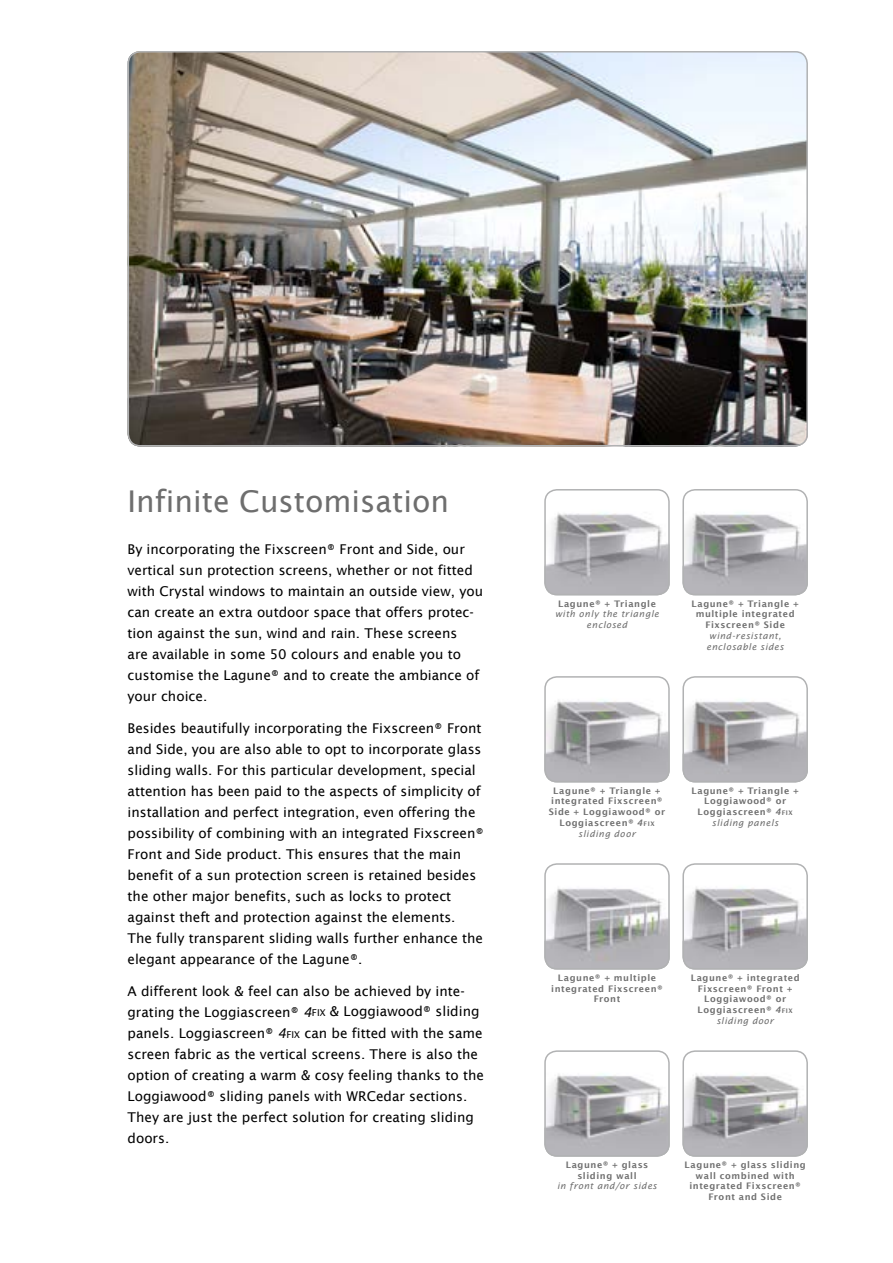
<style>
.page{position:relative;width:893px;height:1263px;background:#fff}
.page>*{position:absolute;margin:0;border:0;box-sizing:border-box;transform-origin:0 0}
.t1{font:30px "Lucida Sans";color:#6e6e6e}
.t2{font:13.5px/21px "Lucida Sans";color:#000}
.t3{font:600 9px/10.8px "Lucida Sans";letter-spacing:.065em;color:#6e6e6e;text-align:center}
.t4{font:italic 9px/10.8px "Lucida Sans";letter-spacing:.06em;color:#6e6e6e;text-align:center}
.s1{font-style:italic}
.s2{font-size:9.45px}
.s3{font-size:6.3px}
.s4{font-weight:400;font-style:italic}
</style>
<div class="page">
<img style="left:128px;top:51px;width:680px;height:395px">
<div style="left:128px;top:51px;width:680px;height:395px;border:2px solid #b1b2b3;border-radius:12px"></div>
<img style="left:684px;top:676px;width:124px;height:106px">
<div style="left:682px;top:676px;width:126px;height:106px;border:2px solid #b1b2b3;border-radius:12px"></div>
<img style="left:684px;top:489px;width:124px;height:106px">
<div style="left:682px;top:489px;width:126px;height:106px;border:2px solid #b1b2b3;border-radius:12px"></div>
<img style="left:544px;top:676px;width:126px;height:106px">
<div style="left:544px;top:676px;width:126px;height:106px;border:2px solid #b1b2b3;border-radius:12px"></div>
<img style="left:544px;top:489px;width:126px;height:106px">
<div style="left:544px;top:489px;width:126px;height:106px;border:2px solid #b1b2b3;border-radius:12px"></div>
<img style="left:685px;top:1053px;width:123px;height:101px">
<div style="left:682px;top:1050px;width:126px;height:107px;border:2px solid #b1b2b3;border-radius:12px"></div>
<img style="left:684px;top:866px;width:124px;height:103px">
<div style="left:682px;top:863px;width:126px;height:106px;border:2px solid #b1b2b3;border-radius:12px"></div>
<img style="left:547px;top:1053px;width:120px;height:101px">
<div style="left:544px;top:1050px;width:126px;height:107px;border:2px solid #b1b2b3;border-radius:12px"></div>
<img style="left:544px;top:866px;width:126px;height:103px">
<div style="left:544px;top:863px;width:126px;height:106px;border:2px solid #b1b2b3;border-radius:12px"></div>
<h1 class="t1" style="left:128px;top:484px;width:323px">Infinite Customisation</h1>
<p class="t2" style="left:128px;top:539px;width:357px">By incorporating the Fixscreen® Front and Side, our vertical sun protection screens, whether or not fitted with Crystal windows to maintain an outside view, you can create an extra outdoor space that offers protec&shy;tion against the sun, wind and rain. These screens<br>are available in some 50 colours and enable you to customise the Lagune® and to create the ambiance of your choice.</p>
<p class="t2" style="left:128px;top:717px;width:358px">Besides beautifully incorporating the Fixscreen® Front and Side, you are also able to opt to incorporate glass sliding walls. For this particular development, special attention has been paid to the aspects of simplicity of installation and perfect integration, even offering the possibility of combining with an integrated Fixscreen® Front and Side product. This ensures that the main benefit of a sun protection screen is retained besides the other major benefits, such as locks to protect against theft and protection against the elements.<br>The fully transparent sliding walls further enhance the elegant appearance of the Lagune®.</p>
<p class="t2" style="left:128px;top:980px;width:358px">A different look &amp; feel can also be achieved by inte&shy;grating the Loggiascreen® <span class="s1">4</span><span class="s2">fix</span> &amp; Loggiawood® sliding panels. Loggiascreen® <span class="s1">4</span><span class="s2">fix</span> can be fitted with the same screen fabric as the vertical screens. There is also the option of creating a warm &amp; cosy feeling thanks to the Loggiawood® sliding panels with WRCedar sections.<br>They are just the perfect solution for creating sliding doors.</p>
<p class="t3" style="left:558px;top:598px;width:99px">Lagune® + Triangle</p>
<p class="t4" style="left:555px;top:609px;width:105px">with only the triangle enclosed</p>
<p class="t3" style="left:691px;top:598px;width:109px">Lagune® + Triangle + multiple integrated<br>Fixscreen® Side</p>
<p class="t4" style="left:706px;top:630px;width:79px">wind-resistant, enclosable sides</p>
<p class="t3" style="left:549px;top:785px;width:118px">Lagune® + Triangle + integrated Fixscreen®<br>Side + Loggiawood® or<br>Loggiascreen® <span class="s1">4</span><span class="s3">FIX </span><span class="s4">sliding door</span></p>
<p class="t3" style="left:691px;top:785px;width:109px">Lagune® + Triangle +<br>Loggiawood® or<br>Loggiascreen® <span class="s1">4</span><span class="s3">FIX </span><span class="s4">sliding panels</span></p>
<p class="t3" style="left:551px;top:972px;width:113px">Lagune® + multiple integrated Fixscreen®<br>Front</p>
<p class="t3" style="left:691px;top:972px;width:111px">Lagune® + integrated<br>Fixscreen® Front +<br>Loggiawood® or<br>Loggiascreen® <span class="s1">4</span><span class="s3">FIX </span><span class="s4">sliding door</span></p>
<p class="t3" style="left:566px;top:1159px;width:84px">Lagune® + glass sliding wall</p>
<p class="t4" style="left:557px;top:1181px;width:102px">in front and/or sides</p>
<p class="t3" style="left:685px;top:1159px;width:123px">Lagune® + glass sliding wall combined with integrated Fixscreen®<br>Front and Side</p>
</div>
